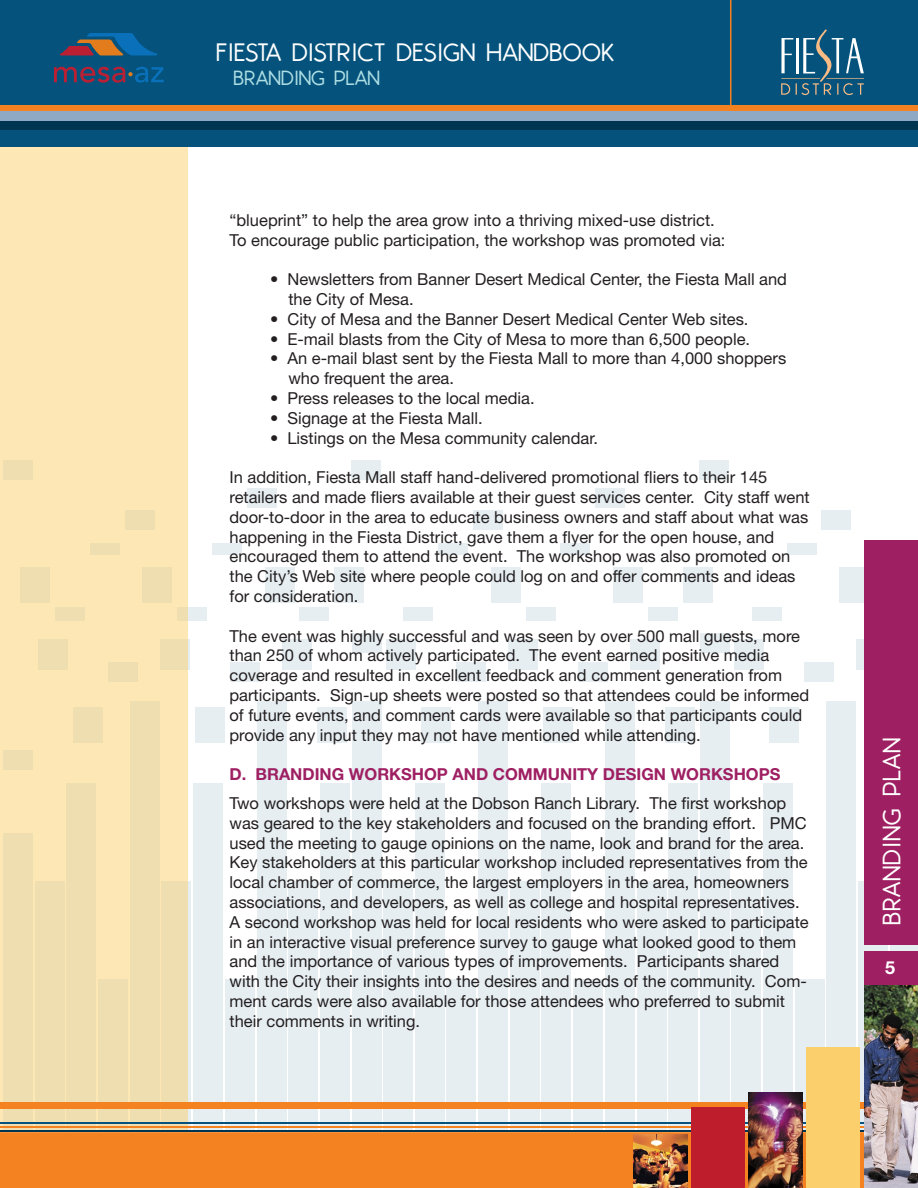
<style>
.page{position:relative;width:918px;height:1188px;background:#fff}
.page>*{position:absolute;margin:0;border:0;box-sizing:border-box;transform-origin:0 0}
.t1{font:700 24px "Andrew Andreas";letter-spacing:-.025em;color:#fff}
.t2{font:700 24px "Andrew Andreas";color:#fff}
.t3{font:700 19.5px "Andrew Andreas";letter-spacing:-.025em;color:#aedee4}
.t4{font:700 18px "Helvetica Neue LT Std";color:#fff}
.t5{font:16.5px/19.8px "Helvetica Neue LT Std";color:#231f20}
.t6{font:700 16.5px "Helvetica Neue LT Std";color:#9e1f62}
</style>
<div class="page">
<div style="left:352px;top:702px;width:30px;height:486px;background:#e6eef2"></div>
<div style="left:225px;top:979px;width:30px;height:209px;background:#e6eef2"></div>
<div style="left:193px;top:783px;width:30px;height:405px;background:#e6eef2"></div>
<div style="left:162px;top:882px;width:29px;height:306px;background:#e6eef2"></div>
<div style="left:257px;top:702px;width:29px;height:486px;background:#e6eef2"></div>
<div style="left:320px;top:783px;width:30px;height:405px;background:#e6eef2"></div>
<div style="left:289px;top:882px;width:29px;height:306px;background:#e6eef2"></div>
<div style="left:230px;top:662px;width:29px;height:19px;background:#e6eef2"></div>
<div style="left:212px;top:543px;width:30px;height:11px;background:#e6eef2"></div>
<div style="left:195px;top:708px;width:30px;height:35px;background:#e6eef2"></div>
<div style="left:160px;top:639px;width:30px;height:31px;background:#e6eef2"></div>
<div style="left:265px;top:567px;width:29px;height:36px;background:#e6eef2"></div>
<div style="left:335px;top:567px;width:29px;height:36px;background:#e6eef2"></div>
<div style="left:352px;top:633px;width:30px;height:19px;background:#e6eef2"></div>
<div style="left:247px;top:488px;width:30px;height:20px;background:#e6eef2"></div>
<div style="left:317px;top:708px;width:30px;height:35px;background:#e6eef2"></div>
<div style="left:178px;top:608px;width:29px;height:13px;background:#e6eef2"></div>
<div style="left:300px;top:608px;width:29px;height:13px;background:#e6eef2"></div>
<div style="left:282px;top:639px;width:30px;height:31px;background:#e6eef2"></div>
<div style="left:700px;top:702px;width:30px;height:486px;background:#e6eef2"></div>
<div style="left:446px;top:979px;width:30px;height:209px;background:#e6eef2"></div>
<div style="left:415px;top:783px;width:29px;height:405px;background:#e6eef2"></div>
<div style="left:383px;top:882px;width:30px;height:306px;background:#e6eef2"></div>
<div style="left:478px;top:702px;width:30px;height:486px;background:#e6eef2"></div>
<div style="left:573px;top:979px;width:30px;height:209px;background:#e6eef2"></div>
<div style="left:542px;top:783px;width:29px;height:405px;background:#e6eef2"></div>
<div style="left:510px;top:882px;width:29px;height:306px;background:#e6eef2"></div>
<div style="left:605px;top:702px;width:30px;height:486px;background:#e6eef2"></div>
<div style="left:669px;top:783px;width:29px;height:405px;background:#e6eef2"></div>
<div style="left:637px;top:882px;width:29px;height:306px;background:#e6eef2"></div>
<div style="left:456px;top:662px;width:30px;height:19px;background:#e6eef2"></div>
<div style="left:421px;top:708px;width:30px;height:35px;background:#e6eef2"></div>
<div style="left:386px;top:639px;width:30px;height:31px;background:#e6eef2"></div>
<div style="left:491px;top:567px;width:29px;height:36px;background:#e6eef2"></div>
<div style="left:578px;top:662px;width:30px;height:19px;background:#e6eef2"></div>
<div style="left:439px;top:543px;width:29px;height:11px;background:#e6eef2"></div>
<div style="left:561px;top:543px;width:29px;height:11px;background:#e6eef2"></div>
<div style="left:543px;top:708px;width:30px;height:35px;background:#e6eef2"></div>
<div style="left:508px;top:639px;width:30px;height:31px;background:#e6eef2"></div>
<div style="left:613px;top:567px;width:30px;height:36px;background:#e6eef2"></div>
<div style="left:351px;top:461px;width:30px;height:19px;background:#e6eef2"></div>
<div style="left:683px;top:567px;width:29px;height:36px;background:#e6eef2"></div>
<div style="left:700px;top:633px;width:30px;height:19px;background:#e6eef2"></div>
<div style="left:473px;top:511px;width:30px;height:19px;background:#e6eef2"></div>
<div style="left:596px;top:488px;width:29px;height:20px;background:#e6eef2"></div>
<div style="left:665px;top:708px;width:30px;height:35px;background:#e6eef2"></div>
<div style="left:404px;top:608px;width:29px;height:13px;background:#e6eef2"></div>
<div style="left:526px;top:608px;width:29px;height:13px;background:#e6eef2"></div>
<div style="left:648px;top:608px;width:29px;height:13px;background:#e6eef2"></div>
<div style="left:630px;top:639px;width:30px;height:31px;background:#e6eef2"></div>
<div style="left:795px;top:979px;width:29px;height:209px;background:#e6eef2"></div>
<div style="left:763px;top:783px;width:30px;height:405px;background:#e6eef2"></div>
<div style="left:731px;top:882px;width:30px;height:306px;background:#e6eef2"></div>
<div style="left:826px;top:702px;width:30px;height:486px;background:#e6eef2"></div>
<div style="left:858px;top:882px;width:30px;height:306px;background:#e6eef2"></div>
<div style="left:804px;top:662px;width:30px;height:19px;background:#e6eef2"></div>
<div style="left:769px;top:708px;width:30px;height:35px;background:#e6eef2"></div>
<div style="left:734px;top:639px;width:30px;height:31px;background:#e6eef2"></div>
<div style="left:839px;top:567px;width:30px;height:36px;background:#e6eef2"></div>
<div style="left:787px;top:543px;width:29px;height:11px;background:#e6eef2"></div>
<div style="left:857px;top:639px;width:29px;height:31px;background:#e6eef2"></div>
<div style="left:700px;top:461px;width:29px;height:19px;background:#e6eef2"></div>
<div style="left:822px;top:511px;width:29px;height:19px;background:#e6eef2"></div>
<div style="left:752px;top:608px;width:29px;height:13px;background:#e6eef2"></div>
<div style="left:0;top:2px;width:188px;height:1186px;background:linear-gradient(to right,#f8e4b3,#f8e4b3)"></div>
<div style="left:0;top:1102px;width:918px;height:6px;background:#f58220"></div>
<hr style="left:0;top:1122px;width:918px;height:2px;background:#05537c">
<hr style="left:0;top:1126px;width:918px;height:2px;background:#f58220">
<hr style="left:0;top:1130px;width:918px;height:2px;background:#003551">
<hr style="left:0;top:1132px;width:918px;height:2px;background:#f79541">
<div style="left:0;top:1134px;width:918px;height:54px;background:#f58220"></div>
<div style="left:0;top:0;width:918px;height:147px;background:#05537c"></div>
<div style="left:0;top:106px;width:918px;height:6px;background:#f58220"></div>
<div style="left:0;top:112px;width:918px;height:10px;background:#8fa8c3"></div>
<div style="left:0;top:122px;width:918px;height:8px;background:#003551"></div>
<div style="left:864px;top:540px;width:54px;height:405px;background:#9e1f62"></div>
<div style="left:864px;top:951px;width:54px;height:35px;background:#9e1f62"></div>
<img style="left:864px;top:986px;width:54px;height:202px">
<hr style="left:730px;top:0;width:1px;height:106px;background:#f58220">
<div style="left:691px;top:1107px;width:54px;height:81px;background:#be1d2c"></div>
<img style="left:749px;top:1092px;width:54px;height:96px">
<img style="left:634px;top:1134px;width:54px;height:54px">
<div style="left:806px;top:1047px;width:54px;height:141px;background:#facf6c"></div>
<svg style="left:60px;top:33px;width:97px;height:22px"></svg>
<svg style="left:54px;top:67px;width:110px;height:16px"></svg>
<svg style="left:781px;top:29px;width:83px;height:66px"></svg>
<h1 class="t1" style="left:216px;top:38px;width:401px">FIESTA DISTRICT DESIGN HANDBOOK</h1>
<p class="t3" style="left:234px;top:66px;width:149px">BRANDING PLAN</p>
<p class="t5" style="left:230px;top:210px;width:487px">“blueprint” to help the area grow into a thriving mixed-use district.</p>
<p class="t5" style="left:230px;top:230px;width:497px">To encourage public participation, the workshop was promoted via:</p>
<p class="t5" style="left:270px;top:269px;width:519px">• Newsletters from Banner Desert Medical Center, the Fiesta Mall and</p>
<p class="t5" style="left:288px;top:289px;width:127px">the City of Mesa.</p>
<p class="t5" style="left:270px;top:309px;width:480px">• City of Mesa and the Banner Desert Medical Center Web sites.</p>
<p class="t5" style="left:270px;top:329px;width:482px">• E-mail blasts from the City of Mesa to more than 6,500 people.</p>
<p class="t5" style="left:270px;top:348px;width:518px">• An e-mail blast sent by the Fiesta Mall to more than 4,000 shoppers</p>
<p class="t5" style="left:288px;top:368px;width:167px">who frequent the area.</p>
<p class="t5" style="left:270px;top:388px;width:266px">• Press releases to the local media.</p>
<p class="t5" style="left:270px;top:408px;width:214px">• Signage at the Fiesta Mall.</p>
<p class="t5" style="left:270px;top:428px;width:329px">• Listings on the Mesa community calendar.</p>
<p class="t5" style="left:230px;top:467px;width:582px">In addition, Fiesta Mall staff hand-delivered promotional fliers to their 145 retailers and made fliers available at their guest services center. City staff went door-to-door in the area to educate business owners and staff about what was happening in the Fiesta District, gave them a flyer for the open house, and encouraged them to attend the event. The workshop was also promoted on the City’s Web site where people could log on and offer comments and ideas for consideration.</p>
<p class="t5" style="left:230px;top:626px;width:581px">The event was highly successful and was seen by over 500 mall guests, more than 250 of whom actively participated. The event earned positive media coverage and resulted in excellent feedback and comment generation from participants. Sign-up sheets were posted so that attendees could be informed of future events, and comment cards were available so that participants could provide any input they may not have mentioned while attending.</p>
<p class="t6" style="left:230px;top:764px;width:552px">D. BRANDING WORKSHOP AND COMMUNITY DESIGN WORKSHOPS</p>
<p class="t5" style="left:230px;top:793px;width:580px">Two workshops were held at the Dobson Ranch Library. The first workshop was geared to the key stakeholders and focused on the branding effort. PMC used the meeting to gauge opinions on the name, look and brand for the area.<br>Key stakeholders at this particular workshop included representatives from the local chamber of commerce, the largest employers in the area, homeowners associations, and developers, as well as college and hospital representatives.</p>
<p class="t5" style="left:230px;top:912px;width:581px">A second workshop was held for local residents who were asked to participate in an interactive visual preference survey to gauge what looked good to them and the importance of various types of improvements. Participants shared with the City their insights into the desires and needs of the community. Com&shy;ment cards were also available for those attendees who preferred to submit their comments in writing.</p>
<p class="t2" style="left:877px;top:925px;width:190px;rotate:-90deg">BRANDING PLAN</p>
<p class="t4" style="left:885px;top:956px;width:12px">5</p>
</div>
